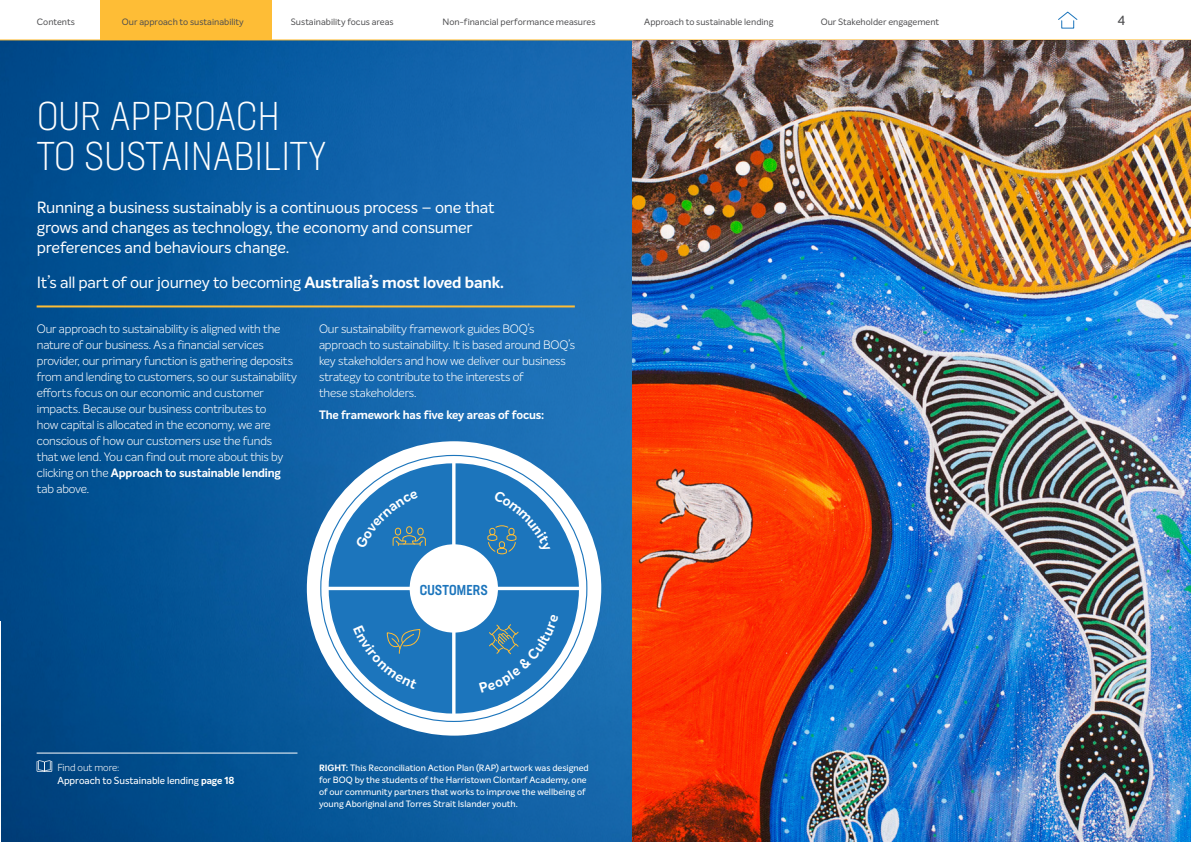
<style>
.page{position:relative;width:1191px;height:842px;background:#fff}
.page>*{position:absolute;margin:0;border:0;box-sizing:border-box;transform-origin:0 0}
.t1{font:300 condensed 40px/40px "Neusa Next Pro";letter-spacing:.01em;color:#fff}
.t2{font:16px/20px "Intelo";letter-spacing:-.015em;color:#fff}
.t3{font:500 condensed 14.2px "Neusa Next Pro";letter-spacing:.01em;color:#1c75bc}
.t4{font:500 13px "Intelo";color:#4d4d4f}
.t5{font:300 12px/16px "Intelo";letter-spacing:-.01em;color:#fff}
.t6{font:700 12px "Intelo";letter-spacing:-.01em;color:#fff}
.t7{font:500 10px/13px "Intelo";letter-spacing:-.005em;color:#fff}
.t8{font:500 9px/12px "Intelo";color:#fff}
.t9{font:9px "Intelo";color:#4d4d4f}
.s1{font-weight:700}
.s2{font-weight:300}
</style>
<div class="page">
<div style="left:100px;top:0;width:172px;height:40px;background:#febd36"></div>
<img style="left:0;top:41px;width:1191px;height:801px">
<svg style="left:1058px;top:11px;width:20px;height:18px"></svg>
<hr style="left:37px;top:305px;width:538px;height:2px;background:#febd36">
<svg style="left:37px;top:760px;width:15px;height:12px"></svg>
<hr style="left:37px;top:753px;width:260px;height:1px;background:#fff">
<hr style="left:0;top:40px;width:1191px;height:1px;background:#febd36">
<svg style="left:313px;top:447px;width:282px;height:282px"></svg>
<svg style="left:320px;top:454px;width:268px;height:268px"></svg>
<hr style="left:452px;top:462px;width:3px;height:252px;background:#fff">
<hr style="left:325px;top:587px;width:254px;height:3px;background:#fff">
<svg style="left:329px;top:463px;width:250px;height:250px"></svg>
<p class="t9" style="left:37px;top:16px;width:40px">Contents</p>
<p class="t9" style="left:122px;top:16px;width:123px">Our approach to sustainability</p>
<p class="t9" style="left:291px;top:16px;width:104px">Sustainability focus areas</p>
<p class="t9" style="left:442px;top:16px;width:154px">Non-financial performance measures</p>
<p class="t9" style="left:644px;top:16px;width:131px">Approach to sustainable lending</p>
<p class="t9" style="left:820px;top:16px;width:120px">Our Stakeholder engagement</p>
<h1 class="t1" style="left:37px;top:96px;width:291px">OUR APPROACH<br>TO SUSTAINABILITY</h1>
<h2 class="t2" style="left:37px;top:198px;width:459px">Running a business sustainably is a continuous process – one that grows and changes as technology, the economy and consumer preferences and behaviours change.</h2>
<h2 class="t2" style="left:37px;top:272px;width:469px">It’s all part of our journey to becoming <span class="s1">Australia’s most loved bank.</span></h2>
<p class="t5" style="left:37px;top:321px;width:262px">Our approach to sustainability is aligned with the nature of our business. As a financial services provider, our primary function is gathering deposits from and lending to customers, so our sustainability efforts focus on our economic and customer impacts. Because our business contributes to<br>how capital is allocated in the economy, we are conscious of how our customers use the funds<br>that we lend. You can find out more about this by clicking on the <span class="s1">Approach to sustainable lending </span>tab above.</p>
<p class="t5" style="left:319px;top:321px;width:258px">Our sustainability framework guides BOQ’s approach to sustainability. It is based around BOQ’s key stakeholders and how we deliver our business strategy to contribute to the interests of<br>these stakeholders.</p>
<p class="t6" style="left:319px;top:407px;width:227px">The framework has five key areas of focus:</p>
<p class="t7" style="left:57px;top:760px;width:179px"><span class="s2">Find out more:<br></span>Approach to Sustainable lending <span class="s1">page 18</span></p>
<p class="t3" style="left:420px;top:581px;width:70px">CUSTOMERS</p>
<p class="t8" style="left:319px;top:762px;width:271px"><span class="s1">RIGHT:</span> This Reconciliation Action Plan (RAP) artwork was designed for BOQ by the students of the Harristown Clontarf Academy, one of our community partners that works to improve the wellbeing of young Aboriginal and Torres Strait Islander youth.</p>
<p class="t4" style="left:1117px;top:12px;width:9px">4</p>
</div>
